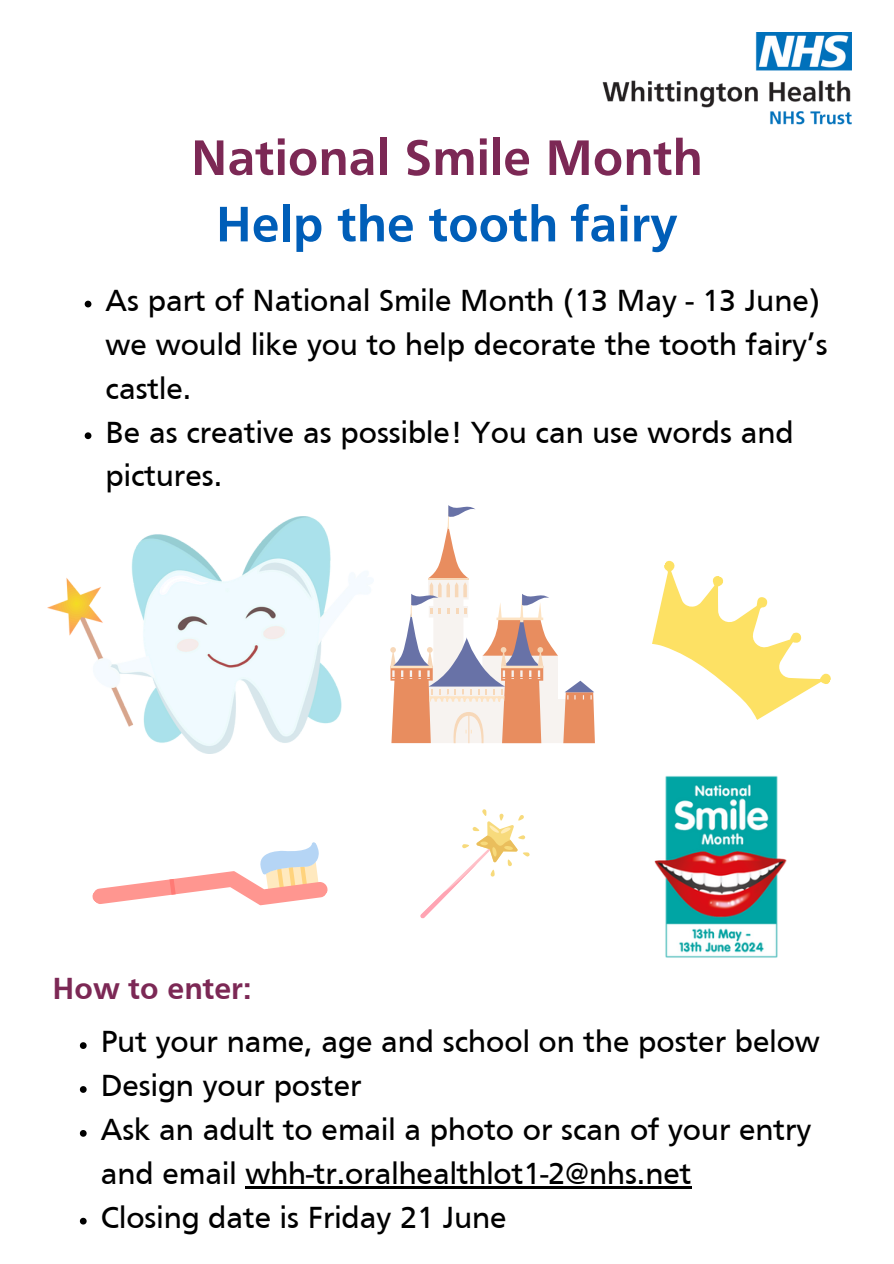
<style>
.page{position:relative;width:894px;height:1264px;background:#fff}
.page>*{position:absolute;margin:0;border:0;box-sizing:border-box;transform-origin:0 0}
.t1{font:700 51.75px/66.3px "Frutiger";color:#7c2855;text-align:center}
.t2{font:31.5px/43.8px "Frutiger";color:#000}
.t3{font:700 31.5px "Frutiger";color:#7c2855}
.s1{color:#005eb8}
</style>
<div class="page">
<img style="left:602px;top:32px;width:248px;height:93px">
<img style="left:47px;top:516px;width:324px;height:238px">
<svg style="left:390px;top:505px;width:204px;height:238px"></svg>
<svg style="left:652px;top:560px;width:179px;height:160px"></svg>
<svg style="left:92px;top:871px;width:153px;height:33px"></svg>
<svg style="left:169px;top:879px;width:7px;height:15px"></svg>
<svg style="left:245px;top:842px;width:83px;height:64px"></svg>
<svg style="left:420px;top:809px;width:109px;height:109px"></svg>
<img style="left:654px;top:775px;width:133px;height:183px">
<svg style="left:85px;top:301px;width:6px;height:6px"></svg>
<svg style="left:85px;top:432px;width:6px;height:7px"></svg>
<svg style="left:80px;top:1042px;width:7px;height:6px"></svg>
<svg style="left:80px;top:1086px;width:7px;height:6px"></svg>
<svg style="left:80px;top:1130px;width:7px;height:6px"></svg>
<hr style="left:245px;top:1186px;width:446px;height:2px;background:#000">
<svg style="left:80px;top:1217px;width:7px;height:7px"></svg>
<p class="t1" style="left:191px;top:129px;width:513px">National Smile Month<br><span class="s1">Help the tooth fairy</span></p>
<p class="t2" style="left:106px;top:281px;width:723px">As part of National Smile Month (13 May - 13 June) we would like you to help decorate the tooth fairy’s castle.</p>
<p class="t2" style="left:106px;top:412px;width:689px">Be as creative as possible! You can use words and pictures.</p>
<h2 class="t3" style="left:53px;top:975px;width:200px">How to enter:</h2>
<p class="t2" style="left:101px;top:1022px;width:720px">Put your name, age and school on the poster below</p>
<p class="t2" style="left:101px;top:1066px;width:262px">Design your poster</p>
<p class="t2" style="left:101px;top:1110px;width:711px">Ask an adult to email a photo or scan of your entry and email whh-tr.oralhealthlot1-2@nhs.net</p>
<p class="t2" style="left:101px;top:1197px;width:407px">Closing date is Friday 21 June</p>
</div>
